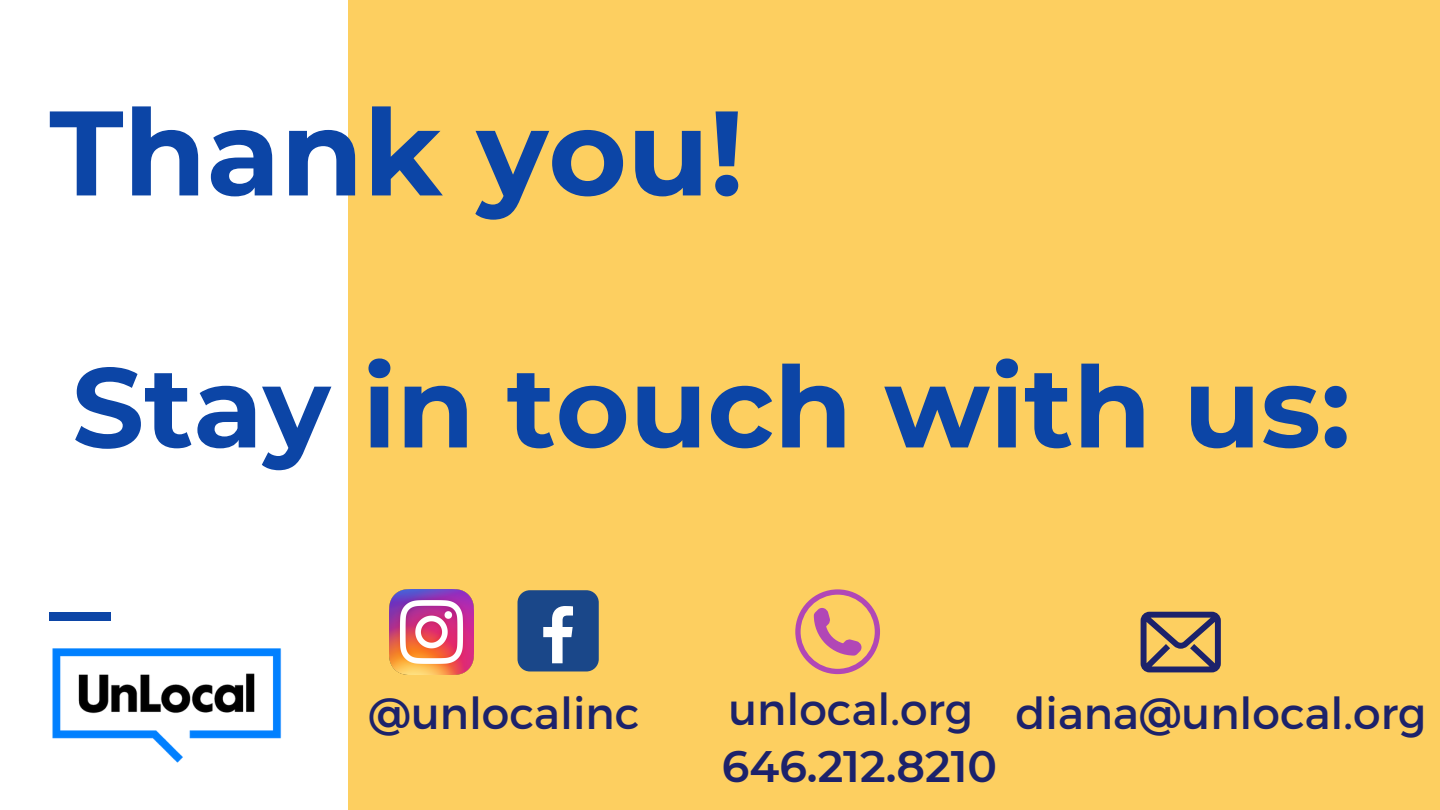
<style>
.page{position:relative;width:1440px;height:810px;background:#fff}
.page>*{position:absolute;margin:0;border:0;box-sizing:border-box;transform-origin:0 0}
.t1{font:700 120px "Montserrat";color:#0c45a6}
.t2{font:700 113px "Montserrat";color:#0c45a6}
.t3{font:44px "Montserrat";color:#1c226b}
.t4{font:600 44px "Montserrat";color:#1c226b}
</style>
<div class="page">
<div style="left:349px;top:0;width:1091px;height:810px;background:#fdcf60"></div>
<div style="left:49px;top:612px;width:62px;height:8px;background:#0c45a6"></div>
<img style="left:52px;top:648px;width:230px;height:115px">
<img style="left:389px;top:589px;width:85px;height:85px">
<div style="left:518px;top:590px;width:81px;height:81px;background:#1a4789;border-radius:12px"></div>
<svg style="left:543px;top:606px;width:30px;height:57px"></svg>
<svg style="left:795px;top:589px;width:85px;height:85px"></svg>
<svg style="left:1141px;top:612px;width:80px;height:60px"></svg>
<h1 class="t1" style="left:49px;top:79px;width:696px">Thank you!</h1>
<h2 class="t2" style="left:72px;top:338px;width:1280px">Stay in touch with us:</h2>
<p class="t3" style="left:368px;top:685px;width:273px">@unlocalinc</p>
<p class="t3" style="left:729px;top:681px;width:246px">unlocal.org</p>
<p class="t4" style="left:722px;top:739px;width:277px">646.212.8210</p>
<p class="t3" style="left:1016px;top:685px;width:412px">diana@unlocal.org</p>
</div>
